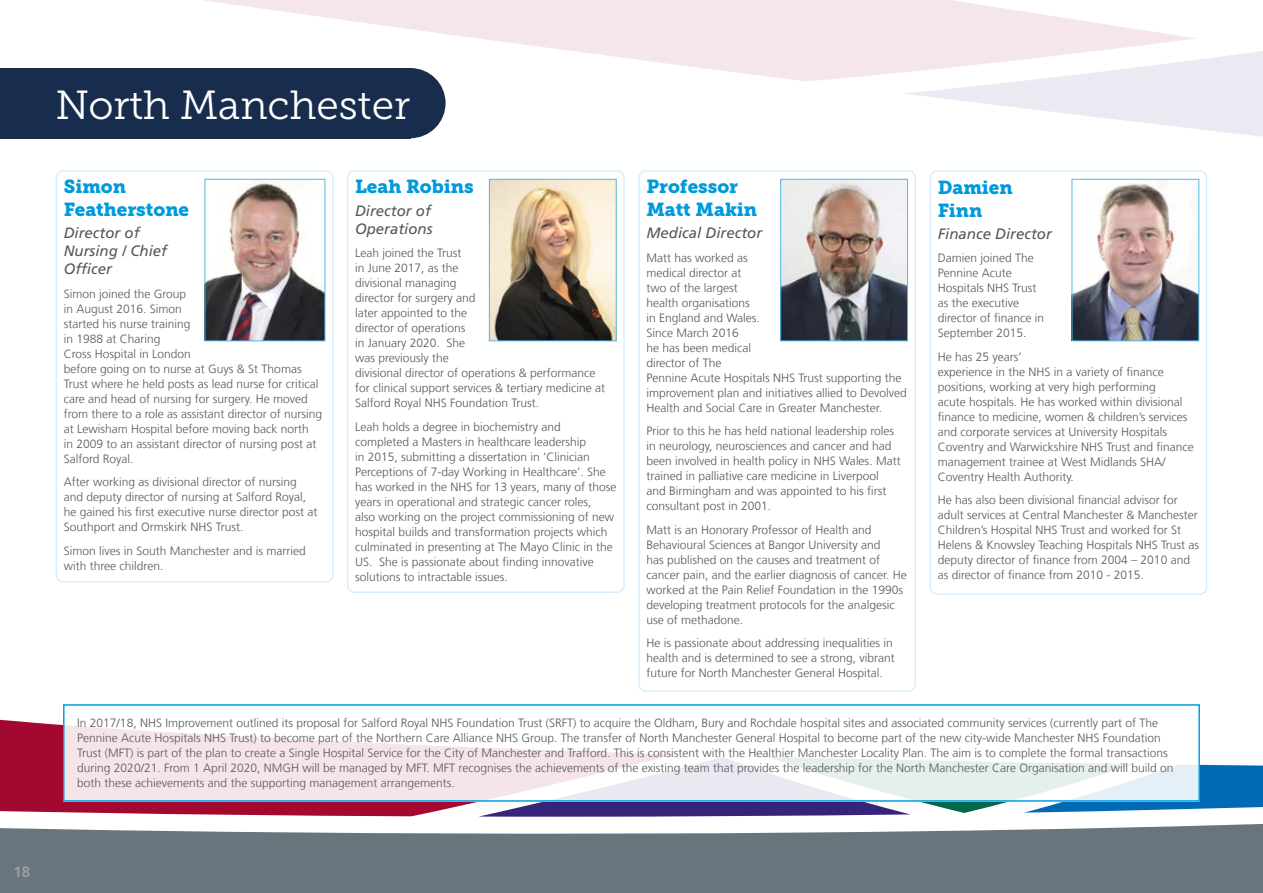
<style>
.page{position:relative;width:1263px;height:893px;background:#fff}
.page>*{position:absolute;margin:0;border:0;box-sizing:border-box;transform-origin:0 0}
.t1{font:40.5px "Museo Slab 300";color:#fff}
.t2{font:18.75px/22.5px "Museo Slab 900";color:#009ada}
.t3{font:italic 15px/18px "Frutiger LT Com";color:#575756}
.t4{font:700 15px "Frutiger LT Com";color:#9d9d9c}
.t5{font:300 12px/15px "Frutiger LT Com";color:#575756}
</style>
<div class="page">
<svg style="left:0;top:816px;width:1263px;height:77px;fill:#68757d"></svg>
<svg style="left:479px;top:764px;width:784px;height:53px"></svg>
<svg style="left:0;top:719px;width:676px;height:97px;fill:#a30930"></svg>
<svg style="left:905px;top:51px;width:358px;height:86px"></svg>
<svg style="left:204px;top:0;width:993px;height:81px;fill:#f5e6ea"></svg>
<div style="left:56px;top:170px;width:277px;height:413px;border:2px solid #d4edfc;border-radius:7px"></div>
<img style="left:207px;top:181px;width:116px;height:158px">
<div style="left:347px;top:170px;width:278px;height:423px;border:2px solid #d4edfc;border-radius:7px"></div>
<img style="left:491px;top:181px;width:124px;height:158px">
<div style="left:489px;top:179px;width:128px;height:162px;border:1px solid #51b7e5"></div>
<div style="left:929px;top:170px;width:278px;height:425px;border:2px solid #d4edfc;border-radius:7px"></div>
<img style="left:1073px;top:181px;width:124px;height:158px">
<div style="left:1071px;top:179px;width:128px;height:162px;border:1px solid #51b7e5"></div>
<div style="left:638px;top:170px;width:278px;height:522px;border:2px solid #d4edfc;border-radius:7px"></div>
<img style="left:782px;top:181px;width:124px;height:158px">
<div style="left:780px;top:179px;width:128px;height:162px;border:1px solid #51b7e5"></div>
<div style="left:375px;top:68px;width:71px;height:70px;background:#182d4d;border-radius:50%"></div>
<div style="left:0;top:68px;width:410px;height:70px;background:#182d4d"></div>
<svg style="left:66px;top:719px;width:1131px;height:80px"></svg>
<div style="left:63px;top:704px;width:1137px;height:98px;border:2px solid #009fe3"></div>
<h1 class="t1" style="left:56px;top:83px;width:356px">North Manchester</h1>
<h2 class="t2" style="left:64px;top:176px;width:127px">Simon<br>Featherstone</h2>
<p class="t3" style="left:64px;top:224px;width:105px">Director of<br>Nursing / Chief<br>Officer</p>
<p class="t5" style="left:64px;top:286px;width:260px">Simon joined the Group<br>in August 2016. Simon<br>started his nurse training<br>in 1988 at Charing<br>Cross Hospital in London<br>before going on to nurse at Guys &amp; St Thomas Trust where he held posts as lead nurse for critical care and head of nursing for surgery. He moved from there to a role as assistant director of nursing at Lewisham Hospital before moving back north<br>in 2009 to an assistant director of nursing post at Salford Royal.</p>
<p class="t5" style="left:64px;top:475px;width:255px">After working as divisional director of nursing and deputy director of nursing at Salford Royal, he gained his first executive nurse director post at Southport and Ormskirk NHS Trust.</p>
<p class="t5" style="left:64px;top:543px;width:244px">Simon lives in South Manchester and is married with three children.</p>
<h2 class="t2" style="left:355px;top:176px;width:120px">Leah Robins</h2>
<p class="t3" style="left:355px;top:201px;width:79px">Director of<br>Operations</p>
<p class="t5" style="left:355px;top:246px;width:251px">Leah joined the Trust<br>in June 2017, as the<br>divisional managing<br>director for surgery and<br>later appointed to the<br>director of operations<br>in January 2020. She<br>was previously the<br>divisional director of operations &amp; performance for clinical support services &amp; tertiary medicine at<br>Salford Royal NHS Foundation Trust.</p>
<p class="t5" style="left:355px;top:419px;width:263px">Leah holds a degree in biochemistry and completed a Masters in healthcare leadership<br>in 2015, submitting a dissertation in ‘Clinician Perceptions of 7-day Working in Healthcare’. She has worked in the NHS for 13 years, many of those years in operational and strategic cancer roles,<br>also working on the project commissioning of new hospital builds and transformation projects which culminated in presenting at The Mayo Clinic in the US. She is passionate about finding innovative solutions to intractable issues.</p>
<h2 class="t2" style="left:646px;top:176px;width:112px">Professor<br>Matt Makin</h2>
<p class="t3" style="left:646px;top:224px;width:117px">Medical Director</p>
<p class="t5" style="left:646px;top:250px;width:262px">Matt has worked as<br>medical director at<br>two of the largest<br>health organisations<br>in England and Wales.<br>Since March 2016<br>he has been medical<br>director of The<br>Pennine Acute Hospitals NHS Trust supporting the improvement plan and initiatives allied to Devolved<br>Health and Social Care in Greater Manchester.</p>
<p class="t5" style="left:646px;top:424px;width:256px">Prior to this he has held national leadership roles in neurology, neurosciences and cancer and had been involved in health policy in NHS Wales. Matt trained in palliative care medicine in Liverpool and Birmingham and was appointed to his first consultant post in 2001.</p>
<p class="t5" style="left:646px;top:522px;width:262px">Matt is an Honorary Professor of Health and Behavioural Sciences at Bangor University and<br>has published on the causes and treatment of cancer pain, and the earlier diagnosis of cancer. He worked at the Pain Relief Foundation in the 1990s developing treatment protocols for the analgesic use of methadone.</p>
<p class="t5" style="left:646px;top:635px;width:250px">He is passionate about addressing inequalities in health and is determined to see a strong, vibrant future for North Manchester General Hospital.</p>
<h2 class="t2" style="left:938px;top:176px;width:77px">Damien<br>Finn</h2>
<p class="t3" style="left:938px;top:225px;width:116px">Finance Director</p>
<p class="t5" style="left:938px;top:251px;width:108px">Damien joined The<br>Pennine Acute<br>Hospitals NHS Trust as the executive director of finance in<br>September 2015.</p>
<p class="t5" style="left:938px;top:349px;width:258px">He has 25 years’<br>experience in the NHS in a variety of finance positions, working at very high performing<br>acute hospitals. He has worked within divisional finance to medicine, women &amp; children’s services and corporate services at University Hospitals Coventry and Warwickshire NHS Trust and finance management trainee at West Midlands SHA/ Coventry Health Authority.</p>
<p class="t5" style="left:938px;top:493px;width:263px">He has also been divisional financial advisor for adult services at Central Manchester &amp; Manchester Children’s Hospital NHS Trust and worked for St Helens &amp; Knowsley Teaching Hospitals NHS Trust as deputy director of finance from 2004 – 2010 and as director of finance from 2010 - 2015.</p>
<p class="t5" style="left:77px;top:716px;width:1098px">In 2017/18, NHS Improvement outlined its proposal for Salford Royal NHS Foundation Trust (SRFT) to acquire the Oldham, Bury and Rochdale hospital sites and associated community services (currently part of The Pennine Acute Hospitals NHS Trust) to become part of the Northern Care Alliance NHS Group. The transfer of North Manchester General Hospital to become part of the new city-wide Manchester NHS Foundation Trust (MFT) is part of the plan to create a Single Hospital Service for the City of Manchester and Trafford. This is consistent with the Healthier Manchester Locality Plan. The aim is to complete the formal transactions during 2020/21. From 1 April 2020, NMGH will be managed by MFT. MFT recognises the achievements of the existing team that provides the leadership for the North Manchester Care Organisation and will build on both these achievements and the supporting management arrangements.</p>
<p class="t4" style="left:14px;top:863px;width:18px">18</p>
</div>
